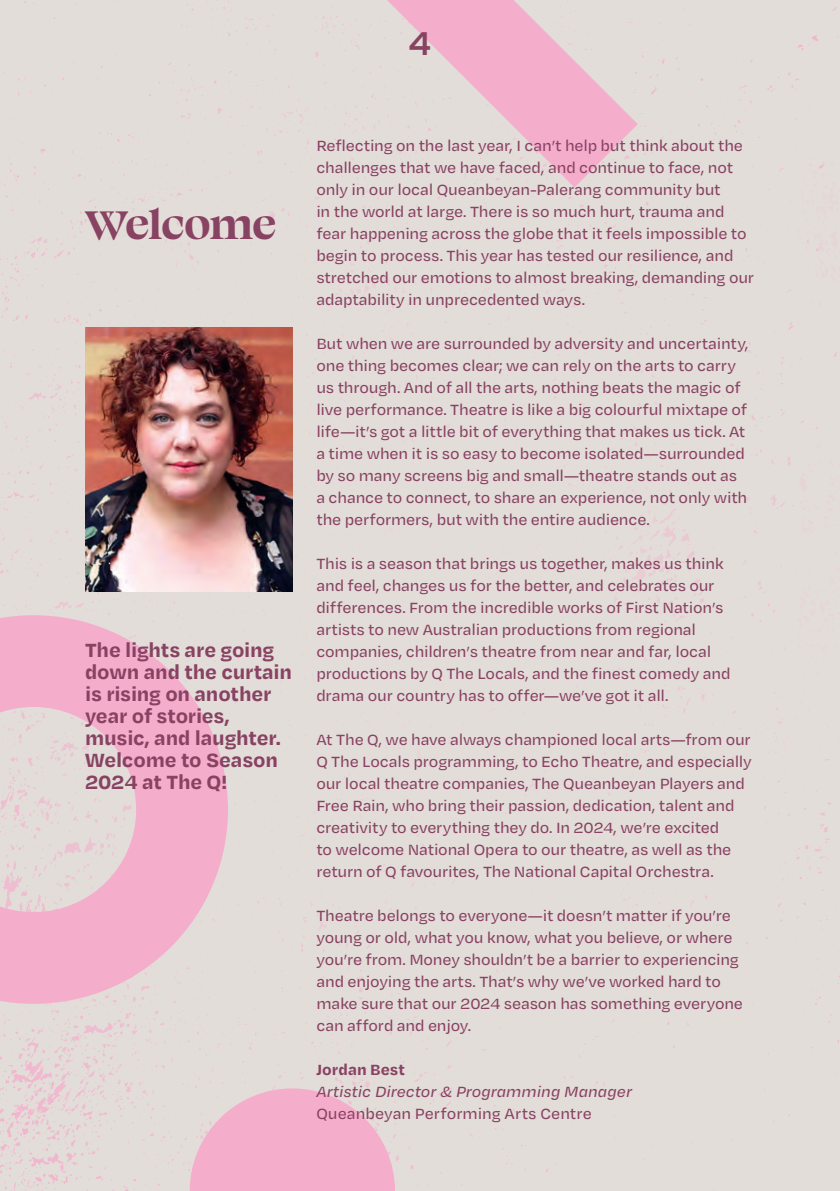
<style>
.page{position:relative;width:840px;height:1191px;background:#fff}
.page>*{position:absolute;margin:0;border:0;box-sizing:border-box;transform-origin:0 0}
.t1{font:700 46px "Swear Display";letter-spacing:-.015em;color:#884262}
.t2{font:600 38px "Degular Display";color:#884262}
.t3{font:700 22px/22px "Degular Text";letter-spacing:-.01em;color:#884262}
.t4{font:500 17px/22px "Degular Text";letter-spacing:-.015em;color:#884262}
.t5{font:italic 500 17px "Degular Text";color:#884262}
.t6{font:700 17px "Degular Text";color:#884262}
</style>
<div class="page">
<img style="left:0;top:0;width:839px;height:1191px">
<div style="left:730px;top:0;width:109px;height:1017px;background:#e3ddd9"></div>
<img style="left:85px;top:327px;width:207px;height:264px">
<h2 class="t2" style="left:409px;top:22px;width:22px">4</h2>
<h1 class="t1" style="left:85px;top:195px;width:193px">Welcome</h1>
<p class="t3" style="left:85px;top:638px;width:208px">The lights are going down and the curtain is rising on another year of stories, music, and laughter.<br>Welcome to Season<br>2024 at The Q!</p>
<p class="t4" style="left:316px;top:134px;width:439px">Reflecting on the last year, I can’t help but think about the challenges that we have faced, and continue to face, not only in our local Queanbeyan-Palerang community but<br>in the world at large. There is so much hurt, trauma and fear happening across the globe that it feels impossible to begin to process. This year has tested our resilience, and stretched our emotions to almost breaking, demanding our adaptability in unprecedented ways.</p>
<p class="t4" style="left:316px;top:332px;width:433px">But when we are surrounded by adversity and uncertainty, one thing becomes clear; we can rely on the arts to carry us through. And of all the arts, nothing beats the magic of live performance. Theatre is like a big colourful mixtape of life—it’s got a little bit of everything that makes us tick. At a time when it is so easy to become isolated—surrounded by so many screens big and small—theatre stands out as a chance to connect, to share an experience, not only with the performers, but with the entire audience.</p>
<p class="t4" style="left:316px;top:552px;width:415px">This is a season that brings us together, makes us think and feel, changes us for the better, and celebrates our differences. From the incredible works of First Nation’s artists to new Australian productions from regional companies, children’s theatre from near and far, local productions by Q The Locals, and the finest comedy and drama our country has to offer—we’ve got it all.</p>
<p class="t4" style="left:316px;top:728px;width:437px">At The Q, we have always championed local arts—from our Q The Locals programming, to Echo Theatre, and especially our local theatre companies, The Queanbeyan Players and Free Rain, who bring their passion, dedication, talent and creativity to everything they do. In 2024, we’re excited<br>to welcome National Opera to our theatre, as well as the return of Q favourites, The National Capital Orchestra.</p>
<p class="t4" style="left:316px;top:904px;width:428px">Theatre belongs to everyone—it doesn’t matter if you’re young or old, what you know, what you believe, or where you’re from. Money shouldn’t be a barrier to experiencing and enjoying the arts. That’s why we’ve worked hard to make sure that our 2024 season has something everyone can afford and enjoy.</p>
<p class="t6" style="left:316px;top:1058px;width:90px">Jordan Best</p>
<p class="t5" style="left:316px;top:1081px;width:317px">Artistic Director &amp; Programming Manager</p>
<p class="t4" style="left:316px;top:1102px;width:277px">Queanbeyan Performing Arts Centre</p>
</div>
